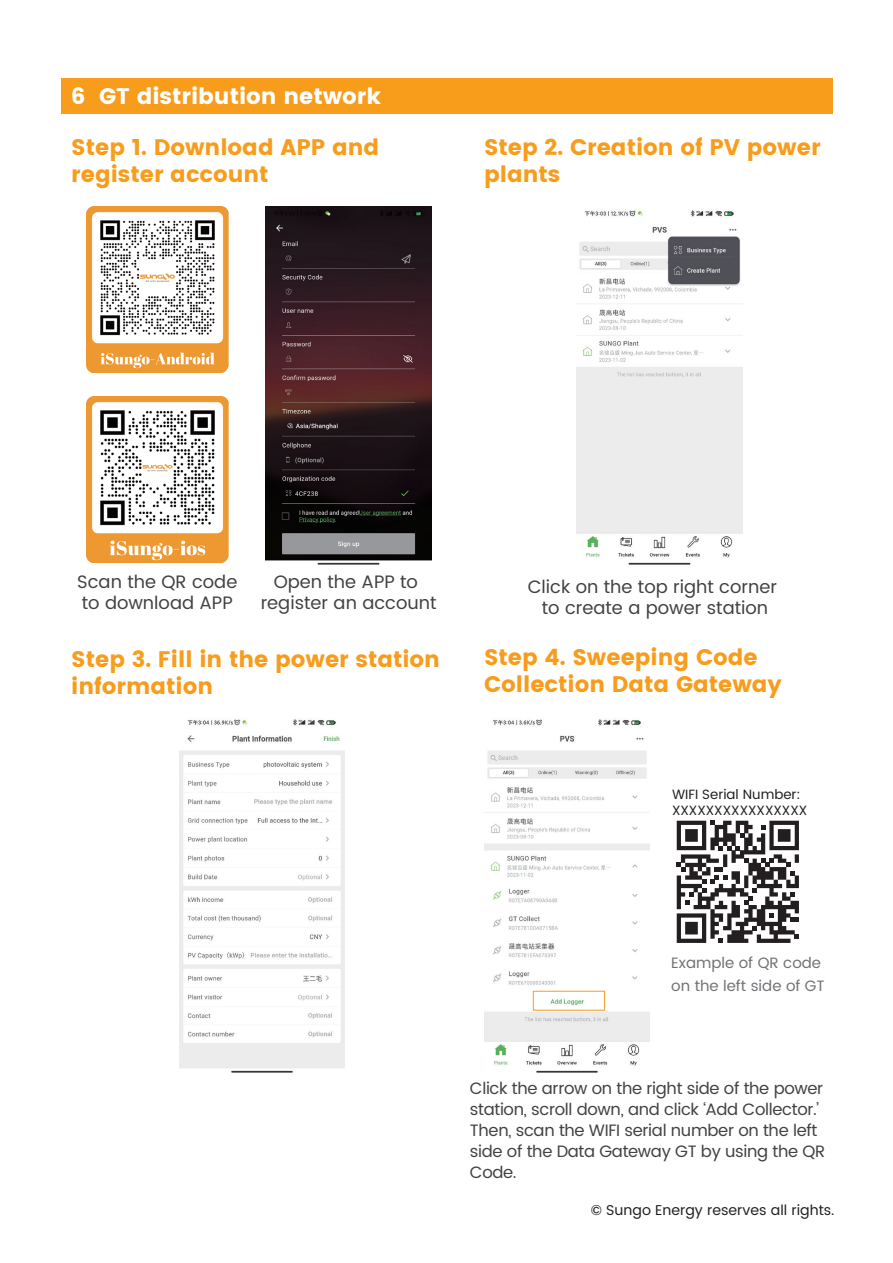
<style>
.page{position:relative;width:893px;height:1263px;background:#fff}
.page>*{position:absolute;margin:0;border:0;box-sizing:border-box;transform-origin:0 0}
.t1{font:22.5px/27px "Poppins";color:#f89c1c}
.t2{font:22.5px "Poppins";color:#fff}
.t3{font:18px/21px "Poppins";color:#414243;text-align:center}
.t4{font:16.5px/21px "Poppins";letter-spacing:-.02em;color:#414243}
.t5{font:15px/22.8px "Poppins";color:#727276}
.t6{font:14.25px "Poppins";color:#231f20}
.t7{font:13.5px/15.6px "Poppins";color:#231f20}
</style>
<div class="page">
<div style="left:61px;top:78px;width:771px;height:36px;background:#f89c1c"></div>
<img style="left:484px;top:719px;width:166px;height:354px">
<div style="left:533px;top:991px;width:72px;height:19px;border:1px solid #f89c1c"></div>
<svg style="left:677px;top:821px;width:122px;height:122px"></svg>
<img style="left:266px;top:207px;width:165px;height:358px">
<img style="left:577px;top:210px;width:166px;height:355px">
<img style="left:179px;top:719px;width:166px;height:354px">
<img style="left:86px;top:207px;width:142px;height:165px">
<img style="left:86px;top:397px;width:142px;height:165px">
<h1 class="t2" style="left:71px;top:83px;width:311px">6 GT distribution network</h1>
<h1 class="t1" style="left:71px;top:133px;width:309px">Step 1. Download APP and register account</h1>
<h1 class="t1" style="left:484px;top:133px;width:338px">Step 2. Creation of PV power plants</h1>
<p class="t3" style="left:77px;top:571px;width:162px;text-align:left">Scan the QR code to download APP</p>
<p class="t3" style="left:261px;top:571px;width:177px">Open the APP to register an account</p>
<p class="t3" style="left:528px;top:577px;width:251px">Click on the top right corner to create a power station</p>
<h1 class="t1" style="left:71px;top:646px;width:370px">Step 3. Fill in the power station information</h1>
<h1 class="t1" style="left:484px;top:644px;width:299px">Step 4. Sweeping Code<br>Collection Data Gateway</h1>
<p class="t7" style="left:672px;top:787px;width:137px">WIFI Serial Number:<br>XXXXXXXXXXXXXXXX</p>
<p class="t5" style="left:671px;top:952px;width:155px">Example of QR code on the left side of GT</p>
<p class="t4" style="left:470px;top:1078px;width:357px">Click the arrow on the right side of the power station, scroll down, and click ‘Add Collector.’ Then, scan the WIFI serial number on the left side of the Data Gateway GT by using the QR Code.</p>
<p class="t6" style="left:591px;top:1200px;width:245px">© Sungo Energy reserves all rights.</p>
</div>
